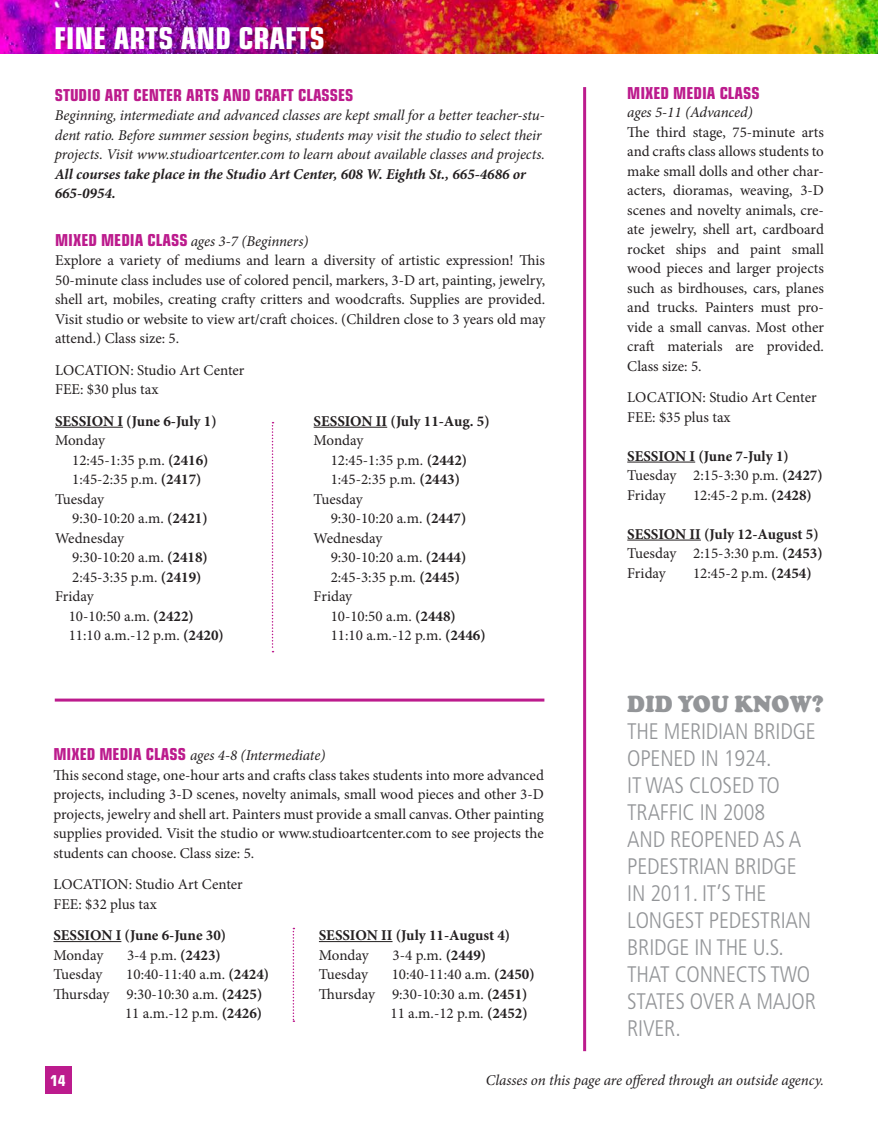
<style>
.page{position:relative;width:878px;height:1134px;background:#fff}
.page>*{position:absolute;margin:0;border:0;box-sizing:border-box;transform-origin:0 0}
.t1{font:700 condensed 30px "Eurostile";color:#fff}
.did_you_know_headlin{font:300 condensed 22.5px/27px "Frutiger";letter-spacing:-.01em;color:#939598}
.did_you_know_text{font:22.5px "Cooper BT Black Headline";color:#939598;scale:.94 1}
.Page_Header_Headline{font:700 condensed 16.5px "Eurostile";color:#bc1b8d}
._2016_plain_text_for{font:15px/19.5px "Minion Pro";color:#231f20}
._2016_italic_text_fo{font:italic 15px/19.5px "Minion Pro";letter-spacing:-.01em;color:#231f20}
._2016_Under_line_bol{font:700 15px "Minion Pro";color:#231f20}
.Page_Header_Headline-2{font:italic 15px "Minion Pro";letter-spacing:-.005em;color:#231f20}
.t2{font:700 condensed 15px "Eurostile";color:#fff}
.s1{font-weight:700}
.s2{font-family:"Eurostile";font-weight:700;font-style:normal;font-stretch:condensed;font-size:16.5px;color:#bc1b8d}
</style>
<div class="page">
<img style="left:0;top:0;width:878px;height:54px">
<div style="left:45px;top:1066px;width:26px;height:28px;background:#bc1b8d"></div>
<hr style="left:55px;top:427px;width:68px;height:1px;background:#231f20">
<hr style="left:313px;top:427px;width:74px;height:1px;background:#231f20">
<hr style="left:53px;top:941px;width:68px;height:1px;background:#231f20">
<hr style="left:319px;top:941px;width:73px;height:1px;background:#231f20">
<hr style="left:627px;top:462px;width:68px;height:1px;background:#231f20">
<hr style="left:627px;top:540px;width:73px;height:1px;background:#231f20">
<hr style="left:583px;top:87px;width:3px;height:964px;background:#bc1b8d">
<hr style="left:55px;top:699px;width:489px;height:3px;background:#bc1b8d">
<svg style="left:272px;top:422px;width:1px;height:230px"></svg>
<svg style="left:292px;top:928px;width:2px;height:94px"></svg>
<p class="t1" style="left:54px;top:20px;width:272px">FINE ARTS AND CRAFTS</p>
<p class="Page_Header_Headline" style="left:55px;top:85px;width:300px">STUDIO ART CENTER ARTS AND CRAFT CLASSES</p>
<p class="_2016_italic_text_fo" style="left:55px;top:106px;width:491px">Beginning, intermediate and advanced classes are kept small for a better teacher-stu&shy;dent ratio. Before summer session begins, students may visit the studio to select their projects. Visit www.studioartcenter.com to learn about available classes and projects.<br><span class="s1">All courses take place in the Studio Art Center, 608 W. Eighth St., 665-4686 or 665-0954.</span></p>
<p class="Page_Header_Headline-2" style="left:55px;top:231px;width:255px"><span class="s2">MIXED MEDIA CLASS</span> ages 3-7 (Beginners)</p>
<p class="_2016_plain_text_for" style="left:55px;top:251px;width:491px;text-align:justify">Explore a variety of mediums and learn a diversity of artistic expression! This 50-minute class includes use of colored pencil, markers, 3-D art, painting, jewelry, shell art, mobiles, creating crafty critters and woodcrafts. Supplies are provided.<br>Visit studio or website to view art/craft choices. (Children close to 3 years old may attend.) Class size: 5.</p>
<p class="_2016_plain_text_for" style="left:55px;top:360px;width:191px">LOCATION: Studio Art Center</p>
<p class="_2016_plain_text_for" style="left:55px;top:380px;width:105px">FEE: $30 plus tax</p>
<p class="_2016_Under_line_bol" style="left:55px;top:410px;width:163px">SESSION I (June 6-July 1)</p>
<p class="_2016_plain_text_for" style="left:72px;top:431px;width:138px;text-indent:-17px">Monday<br>12:45-1:35 p.m. <span class="s1">(2416)<br></span>1:45-2:35 p.m. <span class="s1">(2417)</span></p>
<p class="_2016_plain_text_for" style="left:55px;top:489px;width:50px">Tuesday</p>
<p class="_2016_plain_text_for" style="left:72px;top:509px;width:137px">9:30-10:20 a.m. <span class="s1">(2421)</span></p>
<p class="_2016_plain_text_for" style="left:72px;top:528px;width:137px;text-indent:-17px">Wednesday<br>9:30-10:20 a.m. <span class="s1">(2418)<br></span>2:45-3:35 p.m. <span class="s1">(2419)</span></p>
<p class="_2016_plain_text_for" style="left:69px;top:587px;width:156px;text-indent:-14px">Friday<br>10-10:50 a.m. <span class="s1">(2422)<br></span>11:10 a.m.-12 p.m. <span class="s1">(2420)</span></p>
<p class="_2016_Under_line_bol" style="left:313px;top:410px;width:177px">SESSION II (July 11-Aug. 5)</p>
<p class="_2016_plain_text_for" style="left:331px;top:431px;width:138px;text-indent:-17px">Monday<br>12:45-1:35 p.m. <span class="s1">(2442)<br></span>1:45-2:35 p.m. <span class="s1">(2443)</span></p>
<p class="_2016_plain_text_for" style="left:313px;top:489px;width:50px">Tuesday</p>
<p class="_2016_plain_text_for" style="left:331px;top:509px;width:137px">9:30-10:20 a.m. <span class="s1">(2447)</span></p>
<p class="_2016_plain_text_for" style="left:331px;top:528px;width:137px;text-indent:-17px">Wednesday<br>9:30-10:20 a.m. <span class="s1">(2444)<br></span>2:45-3:35 p.m. <span class="s1">(2445)</span></p>
<p class="_2016_plain_text_for" style="left:331px;top:587px;width:156px;text-indent:-17px">Friday<br>10-10:50 a.m. <span class="s1">(2448)<br></span>11:10 a.m.-12 p.m. <span class="s1">(2446)</span></p>
<p class="Page_Header_Headline-2" style="left:53px;top:745px;width:273px"><span class="s2">MIXED MEDIA CLASS</span> ages 4-8 (Intermediate)</p>
<p class="_2016_plain_text_for" style="left:53px;top:765px;width:492px;text-align:justify">This second stage, one-hour arts and crafts class takes students into more advanced projects, including 3-D scenes, novelty animals, small wood pieces and other 3-D projects, jewelry and shell art. Painters must provide a small canvas. Other painting supplies provided. Visit the studio or www.studioartcenter.com to see projects the students can choose. Class size: 5.</p>
<p class="_2016_plain_text_for" style="left:53px;top:875px;width:191px">LOCATION: Studio Art Center</p>
<p class="_2016_plain_text_for" style="left:53px;top:894px;width:105px">FEE: $32 plus tax</p>
<p class="_2016_Under_line_bol" style="left:53px;top:925px;width:174px">SESSION I (June 6-June 30)</p>
<p class="_2016_plain_text_for" style="left:53px;top:945px;width:51px">Monday</p>
<p class="_2016_plain_text_for" style="left:127px;top:945px;width:95px">3-4 p.m. <span class="s1">(2423)</span></p>
<p class="_2016_plain_text_for" style="left:53px;top:965px;width:50px">Tuesday</p>
<p class="_2016_plain_text_for" style="left:126px;top:965px;width:144px">10:40-11:40 a.m. <span class="s1">(2424)</span></p>
<p class="_2016_plain_text_for" style="left:53px;top:984px;width:210px;text-align:right">Thursday 9:30-10:30 a.m. <span class="s1">(2425)<br></span>11 a.m.-12 p.m. <span class="s1">(2426)</span></p>
<p class="_2016_Under_line_bol" style="left:319px;top:925px;width:193px">SESSION II (July 11-August 4)</p>
<p class="_2016_plain_text_for" style="left:319px;top:945px;width:51px">Monday</p>
<p class="_2016_plain_text_for" style="left:392px;top:945px;width:95px">3-4 p.m. <span class="s1">(2449)</span></p>
<p class="_2016_plain_text_for" style="left:319px;top:965px;width:50px">Tuesday</p>
<p class="_2016_plain_text_for" style="left:392px;top:965px;width:144px">10:40-11:40 a.m. <span class="s1">(2450)</span></p>
<p class="_2016_plain_text_for" style="left:319px;top:984px;width:210px;text-align:right">Thursday 9:30-10:30 a.m. <span class="s1">(2451)<br></span>11 a.m.-12 p.m. <span class="s1">(2452)</span></p>
<p class="Page_Header_Headline" style="left:627px;top:83px;width:134px">MIXED MEDIA CLASS</p>
<p class="Page_Header_Headline-2" style="left:627px;top:102px;width:127px">ages 5-11 (Advanced)</p>
<p class="_2016_plain_text_for" style="left:627px;top:122px;width:198px;text-align:justify">The third stage, 75-minute arts and crafts class allows students to make small dolls and other char&shy;acters, dioramas, weaving, 3-D scenes and novelty animals, cre&shy;ate jewelry, shell art, cardboard rocket ships and paint small wood pieces and larger projects such as birdhouses, cars, planes and trucks. Painters must pro&shy;vide a small canvas. Most other craft materials are provided.<br>Class size: 5.</p>
<p class="_2016_plain_text_for" style="left:627px;top:388px;width:191px">LOCATION: Studio Art Center</p>
<p class="_2016_plain_text_for" style="left:627px;top:407px;width:105px">FEE: $35 plus tax</p>
<p class="_2016_Under_line_bol" style="left:627px;top:445px;width:163px">SESSION I (June 7-July 1)</p>
<p class="_2016_plain_text_for" style="left:627px;top:466px;width:197px">Tuesday 2:15-3:30 p.m. <span class="s1">(2427)</span></p>
<p class="_2016_plain_text_for" style="left:627px;top:485px;width:40px">Friday</p>
<p class="_2016_plain_text_for" style="left:693px;top:485px;width:120px">12:45-2 p.m. <span class="s1">(2428)</span></p>
<p class="_2016_Under_line_bol" style="left:627px;top:523px;width:193px">SESSION II (July 12-August 5)</p>
<p class="_2016_plain_text_for" style="left:627px;top:544px;width:197px">Tuesday 2:15-3:30 p.m. <span class="s1">(2453)</span></p>
<p class="_2016_plain_text_for" style="left:627px;top:563px;width:40px">Friday</p>
<p class="_2016_plain_text_for" style="left:693px;top:563px;width:120px">12:45-2 p.m. <span class="s1">(2454)</span></p>
<p class="did_you_know_text" style="left:627px;top:690px;width:211px">DID YOU KNOW?</p>
<p class="did_you_know_headlin" style="left:627px;top:718px;width:190px">THE MERIDIAN BRIDGE<br>OPENED IN 1924.<br>IT WAS CLOSED TO<br>TRAFFIC IN 2008<br>AND REOPENED AS A<br>PEDESTRIAN BRIDGE<br>IN 2011. IT’S THE<br>LONGEST PEDESTRIAN<br>BRIDGE IN THE U.S.<br>THAT CONNECTS TWO<br>STATES OVER A MAJOR<br>RIVER.</p>
<p class="t2" style="left:51px;top:1071px;width:16px">14</p>
<p class="_2016_italic_text_fo" style="left:486px;top:1070px;width:339px">Classes on this page are offered through an outside agency.</p>
</div>
